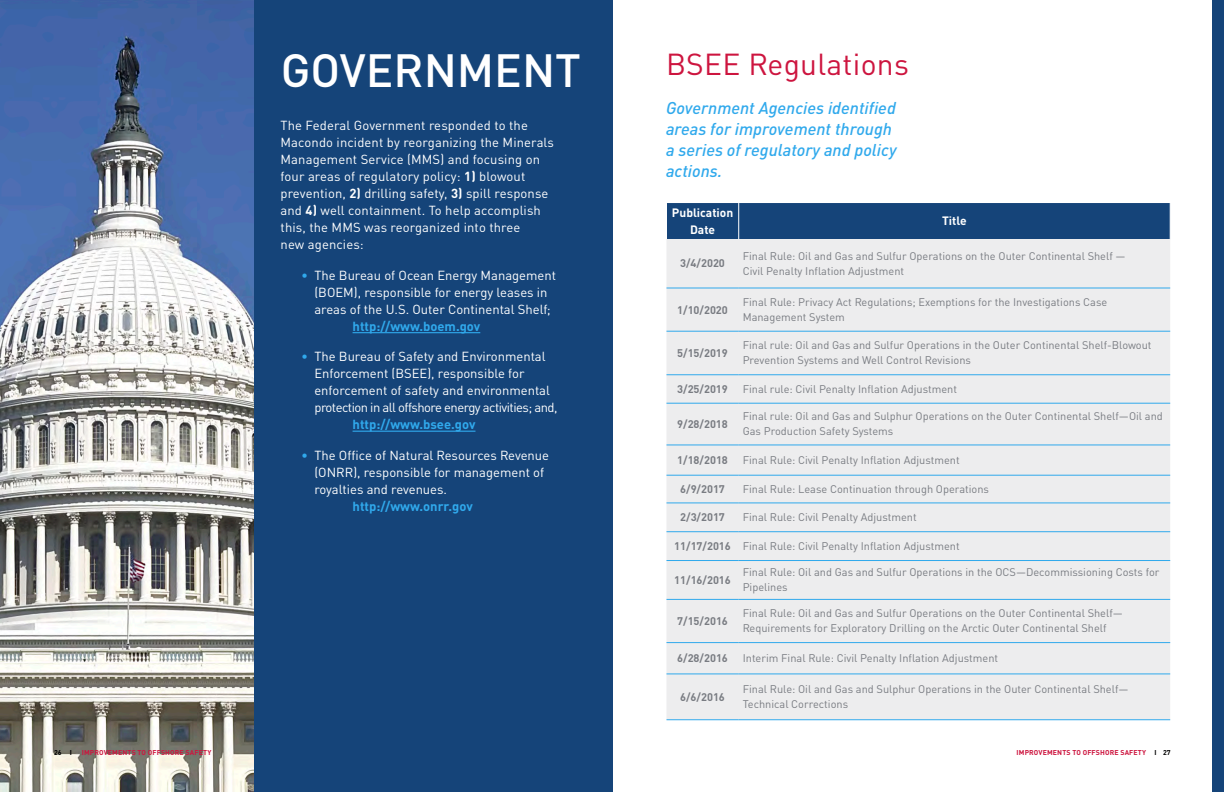
<style>
.page{position:relative;width:1224px;height:792px;background:#fff}
.page>*{position:absolute;margin:0;border:0;box-sizing:border-box;transform-origin:0 0}
.t1{font:500 46px "DIN Pro";color:#fff}
.t2{font:30px "DIN Pro";letter-spacing:.01em;color:#cd153f}
.Quote2{font:italic 500 16.9px "DIN Pro";color:#30a9ec}
.Intro_Text{font:13px/17px "DIN Pro";color:#fff}
.Subtitle{font:13px/17px "DIN Pro";letter-spacing:.01em;color:#fff}
.Intro_Text-2{font:700 13px "DIN Pro";color:#30a9ec}
.Intro_Text-3{font:13px "DIN Pro";letter-spacing:-.04em;color:#fff}
.Text{font:700 12px/17px "DIN Pro";color:#fff;text-align:center}
.Text-2{font:11px/15px "DIN Pro";color:#797c82}
.Text-3{font:700 11px "DIN Pro";color:#797c82}
.t3{font:700 7px "DIN Pro";letter-spacing:.02em;color:#cd153f}
.t4{font:700 7px "DIN Pro";color:#000}
.s1{font-weight:700}
.s2{font-weight:700;color:#30a9ec}
.s3{color:#000}
</style>
<div class="page">
<div style="left:0;top:0;width:612px;height:792px;background:#154479"></div>
<hr style="left:353px;top:332px;width:127px;height:1px;background:#30a9ec">
<hr style="left:353px;top:431px;width:122px;height:1px;background:#30a9ec">
<div style="left:667px;top:203px;width:503px;height:36px;background:#154479"></div>
<div style="left:666px;top:239px;width:504px;height:481px;background:#ededee"></div>
<hr style="left:738px;top:203px;width:1px;height:36px;background:#fff">
<hr style="left:666px;top:288px;width:73px;height:1px;background:#30a9ec">
<hr style="left:739px;top:288px;width:431px;height:1px;background:#30a9ec">
<hr style="left:666px;top:331px;width:73px;height:1px;background:#30a9ec">
<hr style="left:739px;top:331px;width:431px;height:1px;background:#30a9ec">
<hr style="left:666px;top:375px;width:73px;height:1px;background:#30a9ec">
<hr style="left:739px;top:375px;width:431px;height:1px;background:#30a9ec">
<hr style="left:666px;top:403px;width:73px;height:1px;background:#30a9ec">
<hr style="left:739px;top:403px;width:431px;height:1px;background:#30a9ec">
<hr style="left:666px;top:445px;width:73px;height:1px;background:#30a9ec">
<hr style="left:739px;top:445px;width:431px;height:1px;background:#30a9ec">
<hr style="left:666px;top:475px;width:73px;height:1px;background:#30a9ec">
<hr style="left:739px;top:475px;width:431px;height:1px;background:#30a9ec">
<hr style="left:666px;top:503px;width:73px;height:1px;background:#30a9ec">
<hr style="left:739px;top:503px;width:431px;height:1px;background:#30a9ec">
<hr style="left:666px;top:531px;width:73px;height:1px;background:#30a9ec">
<hr style="left:739px;top:531px;width:431px;height:1px;background:#30a9ec">
<hr style="left:666px;top:560px;width:73px;height:1px;background:#30a9ec">
<hr style="left:739px;top:560px;width:431px;height:1px;background:#30a9ec">
<hr style="left:666px;top:599px;width:73px;height:1px;background:#30a9ec">
<hr style="left:739px;top:599px;width:431px;height:1px;background:#30a9ec">
<hr style="left:666px;top:674px;width:73px;height:1px;background:#30a9ec">
<hr style="left:739px;top:674px;width:431px;height:1px;background:#30a9ec">
<hr style="left:666px;top:720px;width:73px;height:1px;background:#30a9ec">
<hr style="left:739px;top:720px;width:431px;height:1px;background:#30a9ec">
<hr style="left:666px;top:642px;width:73px;height:1px;background:#30a9ec">
<hr style="left:739px;top:642px;width:431px;height:1px;background:#30a9ec">
<img style="left:0;top:0;width:253px;height:792px">
<div style="left:1212px;top:0;width:12px;height:792px;background:#154479"></div>
<p class="t1" style="left:281px;top:33px;width:302px">GOVERNMENT</p>
<p class="t2" style="left:666px;top:41px;width:244px">BSEE Regulations</p>
<p class="Subtitle" style="left:281px;top:116px;width:275px">The Federal Government responded to the Macondo incident by reorganizing the Minerals Management Service (MMS) and focusing on four areas of regulatory policy: <span class="s1">1)</span> blowout prevention, <span class="s1">2)</span> drilling safety, <span class="s1">3)</span> spill response and <span class="s1">4)</span> well containment. To help accomplish this, the MMS was reorganized into three<br>new agencies:</p>
<p class="Intro_Text" style="left:302px;top:265px;width:256px"><span class="s2">•</span> The Bureau of Ocean Energy Management</p>
<p class="Intro_Text" style="left:314px;top:282px;width:235px">(BOEM), responsible for energy leases in</p>
<p class="Intro_Text" style="left:314px;top:299px;width:238px">areas of the U.S. Outer Continental Shelf;</p>
<p class="Intro_Text-2" style="left:353px;top:315px;width:129px">http://www.boem.gov</p>
<p class="Intro_Text" style="left:302px;top:347px;width:246px"><span class="s2">•</span> The Bureau of Safety and Environmental</p>
<p class="Intro_Text" style="left:314px;top:364px;width:212px">Enforcement (BSEE), responsible for</p>
<p class="Intro_Text" style="left:314px;top:381px;width:237px">enforcement of safety and environmental</p>
<p class="Intro_Text-3" style="left:314px;top:398px;width:245px">protection in all offshore energy activities; and,</p>
<p class="Intro_Text-2" style="left:353px;top:414px;width:124px">http://www.bsee.gov</p>
<p class="Intro_Text" style="left:314px;top:445px;width:236px;text-indent:-13px"><span class="s2">•</span> The Office of Natural Resources Revenue (ONRR), responsible for management of royalties and revenues.</p>
<p class="Intro_Text-2" style="left:353px;top:495px;width:122px">http://www.onrr.gov</p>
<p class="Quote2" style="left:666px;top:94px;width:231px">Government Agencies identified</p>
<p class="Quote2" style="left:666px;top:116px;width:228px">areas for improvement through</p>
<p class="Quote2" style="left:666px;top:137px;width:232px">a series of regulatory and policy</p>
<p class="Quote2" style="left:666px;top:158px;width:58px">actions.</p>
<p class="Text" style="left:672px;top:203px;width:63px">Publication<br>Date</p>
<p class="Text" style="left:942px;top:211px;width:26px">Title</p>
<p class="Text-3" style="left:680px;top:254px;width:46px">3/4/2020</p>
<p class="Text-2" style="left:743px;top:247px;width:384px">Final Rule: Oil and Gas and Sulfur Operations on the Outer Continental Shelf —<br>Civil Penalty Inflation Adjustment</p>
<p class="Text-3" style="left:677px;top:300px;width:52px">1/10/2020</p>
<p class="Text-2" style="left:743px;top:293px;width:366px">Final Rule: Privacy Act Regulations; Exemptions for the Investigations Case<br>Management System</p>
<p class="Text-3" style="left:677px;top:344px;width:52px">5/15/2019</p>
<p class="Text-2" style="left:743px;top:337px;width:410px">Final rule: Oil and Gas and Sulfur Operations in the Outer Continental Shelf-Blowout<br>Prevention Systems and Well Control Revisions</p>
<p class="Text-3" style="left:677px;top:380px;width:52px">3/25/2019</p>
<p class="Text-2" style="left:743px;top:380px;width:216px">Final rule: Civil Penalty Inflation Adjustment</p>
<p class="Text-3" style="left:677px;top:415px;width:52px">9/28/2018</p>
<p class="Text-2" style="left:743px;top:408px;width:422px">Final rule: Oil and Gas and Sulphur Operations on the Outer Continental Shelf—Oil and<br>Gas Production Safety Systems</p>
<p class="Text-3" style="left:677px;top:451px;width:52px">1/18/2018</p>
<p class="Text-2" style="left:743px;top:451px;width:218px">Final Rule: Civil Penalty Inflation Adjustment</p>
<p class="Text-3" style="left:680px;top:480px;width:46px">6/9/2017</p>
<p class="Text-2" style="left:743px;top:480px;width:248px">Final Rule: Lease Continuation through Operations</p>
<p class="Text-3" style="left:680px;top:508px;width:46px">2/3/2017</p>
<p class="Text-2" style="left:743px;top:509px;width:176px">Final Rule: Civil Penalty Adjustment</p>
<p class="Text-3" style="left:674px;top:537px;width:58px">11/17/2016</p>
<p class="Text-2" style="left:743px;top:537px;width:218px">Final Rule: Civil Penalty Inflation Adjustment</p>
<p class="Text-3" style="left:674px;top:571px;width:58px">11/16/2016</p>
<p class="Text-2" style="left:743px;top:564px;width:418px">Final Rule: Oil and Gas and Sulfur Operations in the OCS—Decommissioning Costs for<br>Pipelines</p>
<p class="Text-3" style="left:677px;top:612px;width:52px">7/15/2016</p>
<p class="Text-2" style="left:743px;top:605px;width:382px">Final Rule: Oil and Gas and Sulfur Operations on the Outer Continental Shelf—<br>Requirements for Exploratory Drilling on the Arctic Outer Continental Shelf</p>
<p class="Text-3" style="left:677px;top:649px;width:52px">6/28/2016</p>
<p class="Text-2" style="left:743px;top:650px;width:257px">Interim Final Rule: Civil Penalty Inflation Adjustment</p>
<p class="Text-3" style="left:680px;top:688px;width:46px">6/6/2016</p>
<p class="Text-2" style="left:743px;top:681px;width:387px">Final Rule: Oil and Gas and Sulphur Operations in the Outer Continental Shelf—<br>Technical Corrections</p>
<p class="t4" style="left:54px;top:747px;width:19px">26 I</p>
<p class="t3" style="left:82px;top:747px;width:131px">IMPROVEMENTS TO OFFSHORE SAFETY</p>
<p class="t3" style="left:1017px;top:747px;width:156px">IMPROVEMENTS TO OFFSHORE SAFETY <span class="s3">I 27</span></p>
</div>
